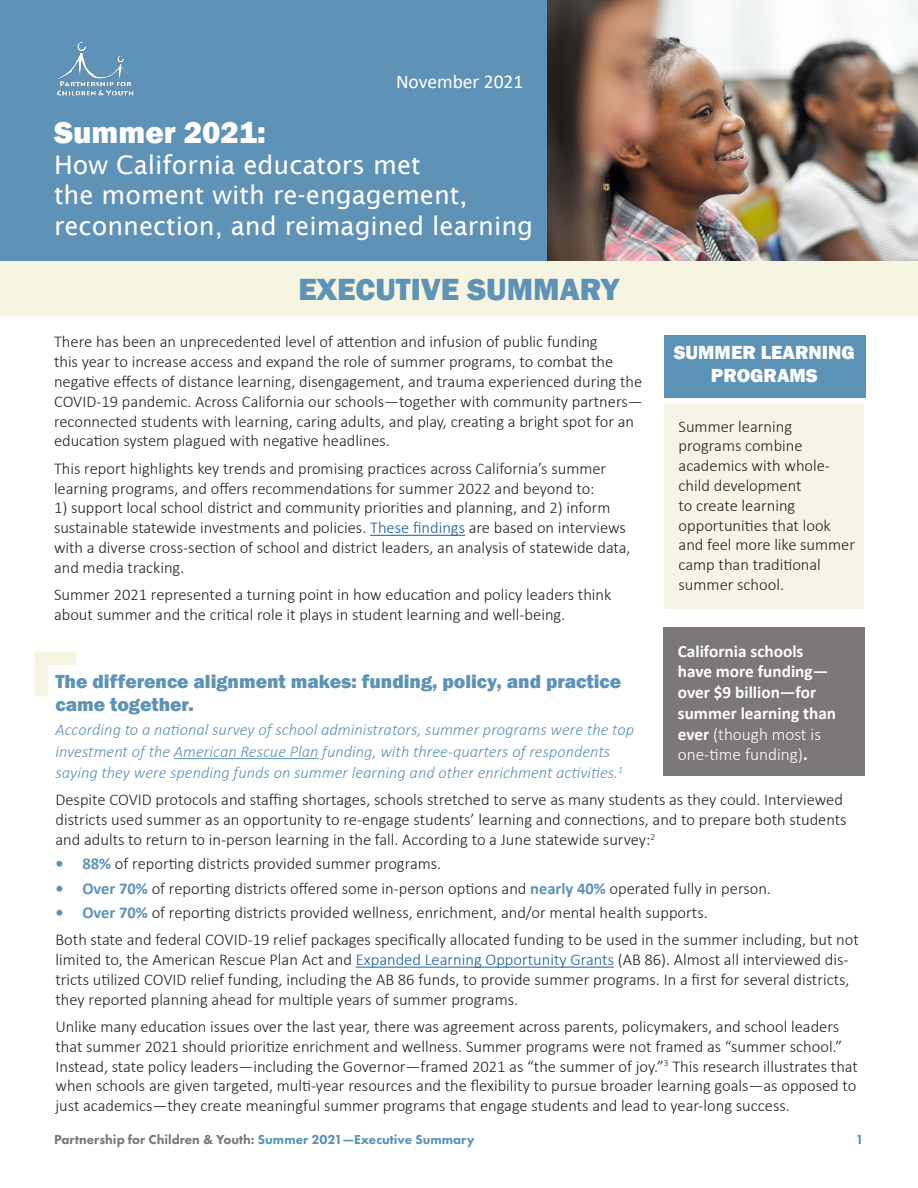
<style>
.page{position:relative;width:918px;height:1188px;background:#fff}
.page>*{position:absolute;margin:0;border:0;box-sizing:border-box;transform-origin:0 0}
.t1{font:800 31.5px "Franklin Gothic";color:#5f93b6}
.t2{font:800 31.5px "Franklin Gothic";color:#fff}
.t3{font:25.5px/30.6px "Lucida Sans";color:#fff}
.t4{font:800 19.5px/23.4px "Franklin Gothic";color:#5f93b6}
.t5{font:800 19.5px/23.4px "Franklin Gothic";color:#fff;text-align:center}
.t6{font:19.5px "Calibri";color:#fff}
.t7{font:700 17.25px/20.7px "Calibri";color:#fff}
.t8{font:300 16.5px/19.8px "Calibri";color:#231f20}
.t9{font:italic 300 16.5px/21.6px "Calibri";color:#5c92b6}
.t10{font:800 13.5px "Futura PT";color:#7a7879}
.t11{font:800 13.5px "Futura PT";color:#5c92b6}
.s1{color:#175d9e}
.s2{font-weight:300}
.s3{font-weight:700;color:#5c92b6}
.s4{color:#5c92b6}
</style>
<div class="page">
<div style="left:0;top:0;width:918px;height:283px;background:#5e92b6"></div>
<img style="left:55px;top:42px;width:86px;height:54px">
<img style="left:548px;top:0;width:370px;height:262px">
<div style="left:0;top:262px;width:918px;height:54px;background:#f6f5e2"></div>
<hr style="left:370px;top:535px;width:95px;height:1px;background:#175d9e">
<hr style="left:174px;top:758px;width:145px;height:1px;background:#5c92b6">
<hr style="left:356px;top:967px;width:258px;height:1px;background:#175d9e">
<div style="left:664px;top:335px;width:202px;height:63px;background:#5c92b6"></div>
<div style="left:663px;top:627px;width:202px;height:149px;background:#7c7878"></div>
<div style="left:664px;top:404px;width:200px;height:205px;background:#f6f5e5"></div>
<div style="left:35px;top:652px;width:13px;height:44px;background:#f6f5e2"></div>
<div style="left:35px;top:652px;width:41px;height:13px;background:#f6f5e2"></div>
<p class="t6" style="left:396px;top:68px;width:129px">November 2021</p>
<p class="t2" style="left:54px;top:112px;width:213px">Summer 2021:</p>
<p class="t3" style="left:54px;top:149px;width:481px">How California educators met<br>the moment with re-engagement, reconnection, and reimagined learning</p>
<p class="t1" style="left:299px;top:269px;width:322px">EXECUTIVE SUMMARY</p>
<p class="t8" style="left:54px;top:332px;width:590px">There has been an unprecedented level of attention and infusion of public funding<br>this year to increase access and expand the role of summer programs, to combat the negative effects of distance learning, disengagement, and trauma experienced during the COVID-19 pandemic. Across California our schools—together with community partners— reconnected students with learning, caring adults, and play, creating a bright spot for an education system plagued with negative headlines.</p>
<p class="t8" style="left:54px;top:458px;width:554px">This report highlights key trends and promising practices across California’s summer learning programs, and offers recommendations for summer 2022 and beyond to:</p>
<p class="t8" style="left:54px;top:498px;width:578px">1) support local school district and community priorities and planning, and 2) inform sustainable statewide investments and policies. <span class="s1">These findings</span> are based on interviews with a diverse cross-section of school and district leaders, an analysis of statewide data, and media tracking.</p>
<p class="t8" style="left:54px;top:585px;width:559px">Summer 2021 represented a turning point in how education and policy leaders think about summer and the critical role it plays in student learning and well-being.</p>
<p class="t5" style="left:674px;top:340px;width:183px">SUMMER LEARNING<br>PROGRAMS</p>
<p class="t8" style="left:679px;top:416px;width:178px">Summer learning programs combine academics with whole&shy;child development<br>to create learning opportunities that look and feel more like summer camp than traditional summer school.</p>
<p class="t7" style="left:678px;top:640px;width:160px">California schools have more funding— over $9 billion—for summer learning than ever <span class="s2">(though most is one-time funding)</span>.</p>
<p class="t4" style="left:56px;top:670px;width:567px">The difference alignment makes: funding, policy, and practice came together.</p>
<p class="t9" style="left:56px;top:718px;width:580px">According to a national survey of school administrators, summer programs were the top investment of the American Rescue Plan funding, with three-quarters of respondents saying they were spending funds on summer learning and other enrichment activities.<sup>1</sup></p>
<p class="t8" style="left:56px;top:790px;width:793px">Despite COVID protocols and staffing shortages, schools stretched to serve as many students as they could. Interviewed districts used summer as an opportunity to re-engage students’ learning and connections, and to prepare both students and adults to return to in-person learning in the fall. According to a June statewide survey:<sup>2</sup></p>
<p class="t8" style="left:56px;top:854px;width:387px"><span class="s3">• 88%</span> of reporting districts provided summer programs.</p>
<p class="t8" style="left:56px;top:878px;width:717px"><span class="s3">• Over 70%</span> of reporting districts offered some in-person options and <span class="s3">nearly 40%</span> operated fully in person.</p>
<p class="t8" style="left:56px;top:902px;width:654px"><span class="s3">• Over 70%</span> of reporting districts provided wellness, enrichment, and/or mental health supports.</p>
<p class="t8" style="left:56px;top:930px;width:805px">Both state and federal COVID-19 relief packages specifically allocated funding to be used in the summer including, but not limited to, the American Rescue Plan Act and <span class="s1">Expanded Learning Opportunity Grants</span> (AB 86). Almost all interviewed dis&shy;tricts utilized COVID relief funding, including the AB 86 funds, to provide summer programs. In a first for several districts, they reported planning ahead for multiple years of summer programs.</p>
<p class="t8" style="left:56px;top:1016px;width:804px">Unlike many education issues over the last year, there was agreement across parents, policymakers, and school leaders that summer 2021 should prioritize enrichment and wellness. Summer programs were not framed as “summer school.” Instead, state policy leaders—including the Governor—framed 2021 as “the summer of joy.”<sup>3</sup> This research illustrates that when schools are given targeted, multi-year resources and the flexibility to pursue broader learning goals—as opposed to just academics—they create meaningful summer programs that engage students and lead to year-long success.</p>
<p class="t10" style="left:54px;top:1131px;width:422px">Partnership for Children &amp; Youth: <span class="s4">Summer 2021—Executive Summary</span></p>
<p class="t11" style="left:856px;top:1131px;width:10px">1</p>
</div>
